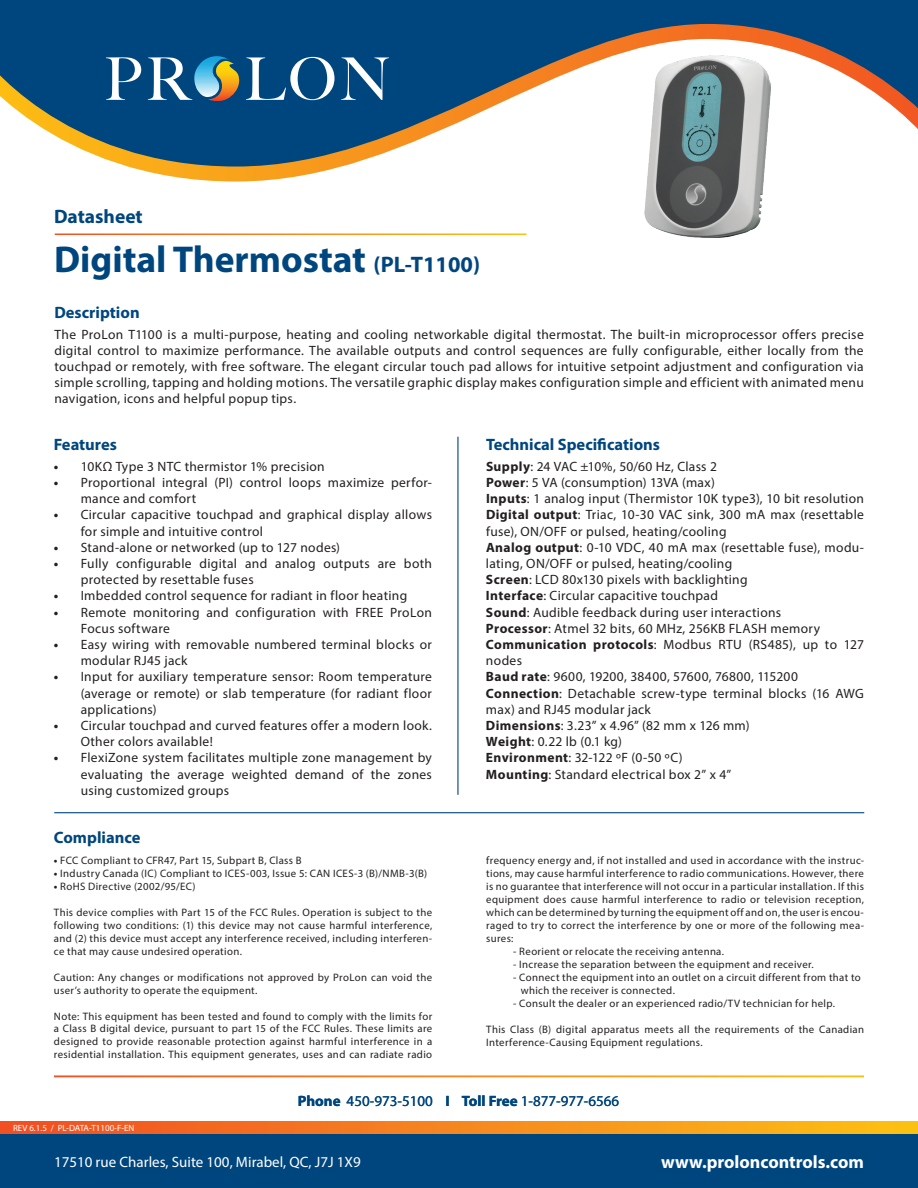
<style>
.page{position:relative;width:918px;height:1188px;background:#fff}
.page>*{position:absolute;margin:0;border:0;box-sizing:border-box;transform-origin:0 0}
.t1{font:700 37.5px "Myriad Pro";color:#00467e}
.t2{font:700 19.5px "Myriad Pro";color:#00467e}
.t3{font:700 18px "Myriad Pro";color:#fff}
.t4{font:700 16.5px "Myriad Pro";color:#00467e}
.t5{font:15px "Myriad Pro";color:#fff}
.t6{font:15px "Myriad Pro";color:#00467e}
.t7{font:13.5px/16.2px "Myriad Pro";letter-spacing:.025em;color:#231f20}
.t8{font:10.8px/12.9px "Myriad Pro";letter-spacing:.03em;color:#231f20;text-align:justify}
.t9{font:9px "Myriad Pro";color:#fff}
.s1{font-size:22.5px}
.s2{font-weight:700}
</style>
<div class="page">
<div style="left:0;top:0;width:918px;height:16px;background:#00467e"></div>
<svg style="left:0;top:16px;width:918px;height:166px"></svg>
<div style="left:0;top:1134px;width:918px;height:54px;background:#00467e"></div>
<svg style="left:0;top:1121px;width:918px;height:13px;background:#f5871d"></svg>
<hr style="left:457px;top:437px;width:2px;height:358px;background:#00467e">
<img style="left:643px;top:54px;width:128px;height:184px">
<hr style="left:54px;top:812px;width:810px;height:1px;background:#00467e">
<h2 class="t2" style="left:54px;top:204px;width:90px">Datasheet</h2>
<h1 class="t1" style="left:54px;top:235px;width:428px">Digital Thermostat <span class="s1">(PL-T1100)</span></h1>
<p class="t4" style="left:54px;top:301px;width:87px">Description</p>
<p class="t7" style="left:54px;top:326px;width:811px;text-align:justify">The ProLon T1100 is a multi-purpose, heating and cooling networkable digital thermostat. The built-in microprocessor offers precise digital control to maximize performance. The available outputs and control sequences are fully configurable, either locally from the touchpad or remotely, with free software. The elegant circular touch pad allows for intuitive setpoint adjustment and configuration via simple scrolling, tapping and holding motions. The versatile graphic display makes configuration simple and efficient with animated menu navigation, icons and helpful popup tips.</p>
<p class="t4" style="left:54px;top:433px;width:65px">Features</p>
<p class="t7" style="left:54px;top:458px;width:273px"><span class="s2">•</span> 10KΩ Type 3 NTC thermistor 1% precision</p>
<p class="t7" style="left:81px;top:474px;width:353px;text-indent:-27px"><span class="s2">•</span> Proportional integral (PI) control loops maximize perfor&shy;mance and comfort</p>
<p class="t7" style="left:81px;top:507px;width:353px;text-indent:-27px"><span class="s2">•</span> Circular capacitive touchpad and graphical display allows for simple and intuitive control</p>
<p class="t7" style="left:54px;top:539px;width:288px"><span class="s2">•</span> Stand-alone or networked (up to 127 nodes)</p>
<p class="t7" style="left:81px;top:555px;width:353px;text-indent:-27px"><span class="s2">•</span> Fully configurable digital and analog outputs are both protected by resettable fuses</p>
<p class="t7" style="left:54px;top:588px;width:355px"><span class="s2">•</span> Imbedded control sequence for radiant in floor heating</p>
<p class="t7" style="left:81px;top:604px;width:353px;text-indent:-27px"><span class="s2">•</span> Remote monitoring and configuration with FREE ProLon<br>Focus software</p>
<p class="t7" style="left:81px;top:636px;width:353px;text-indent:-27px"><span class="s2">•</span> Easy wiring with removable numbered terminal blocks or modular RJ45 jack</p>
<p class="t7" style="left:81px;top:669px;width:353px;text-align:justify;text-indent:-27px"><span class="s2">•</span> Input for auxiliary temperature sensor: Room temperature (average or remote) or slab temperature (for radiant floor applications)</p>
<p class="t7" style="left:81px;top:717px;width:353px;text-indent:-27px"><span class="s2">•</span> Circular touchpad and curved features offer a modern look.<br>Other colors available!</p>
<p class="t7" style="left:81px;top:750px;width:353px;text-align:justify;text-indent:-27px"><span class="s2">•</span> FlexiZone system facilitates multiple zone management by evaluating the average weighted demand of the zones using customized groups</p>
<p class="t4" style="left:54px;top:827px;width:88px">Compliance</p>
<p class="t8" style="left:54px;top:854px;width:249px"><span class="s2">•</span> FCC Compliant to CFR47, Part 15, Subpart B, Class B</p>
<p class="t8" style="left:54px;top:867px;width:375px"><span class="s2">•</span> Industry Canada (IC) Compliant to ICES-003, Issue 5: CAN ICES-3 (B)/NMB-3(B)</p>
<p class="t8" style="left:54px;top:880px;width:143px"><span class="s2">•</span> RoHS Directive (2002/95/EC)</p>
<p class="t8" style="left:54px;top:906px;width:380px">This device complies with Part 15 of the FCC Rules. Operation is subject to the following two conditions: (1) this device may not cause harmful interference, and (2) this device must accept any interference received, including interferen&shy;ce that may cause undesired operation.</p>
<p class="t8" style="left:54px;top:970px;width:380px">Caution: Any changes or modifications not approved by ProLon can void the user’s authority to operate the equipment.</p>
<p class="t8" style="left:54px;top:1009px;width:380px">Note: This equipment has been tested and found to comply with the limits for a Class B digital device, pursuant to part 15 of the FCC Rules. These limits are designed to provide reasonable protection against harmful interference in a residential installation. This equipment generates, uses and can radiate radio</p>
<p class="t4" style="left:486px;top:433px;width:176px">Technical Specifications</p>
<p class="t7" style="left:486px;top:458px;width:380px"><span class="s2">Supply</span>: 24 VAC ±10%, 50/60 Hz, Class 2<br><span class="s2">Power</span>: 5 VA (consumption) 13VA (max)<br><span class="s2">Inputs</span>: 1 analog input (Thermistor 10K type3), 10 bit resolution <span class="s2">Digital output</span>: Triac, 10-30 VAC sink, 300 mA max (resettable fuse), ON/OFF or pulsed, heating/cooling<br><span class="s2">Analog output</span>: 0-10 VDC, 40 mA max (resettable fuse), modu&shy;lating, ON/OFF or pulsed, heating/cooling<br><span class="s2">Screen</span>: LCD 80x130 pixels with backlighting<br><span class="s2">Interface</span>: Circular capacitive touchpad<br><span class="s2">Sound</span>: Audible feedback during user interactions<br><span class="s2">Processor</span>: Atmel 32 bits, 60 MHz, 256KB FLASH memory <span class="s2">Communication protocols</span>: Modbus RTU (RS485), up to 127 nodes<br><span class="s2">Baud rate</span>: 9600, 19200, 38400, 57600, 76800, 115200<br><span class="s2">Connection</span>: Detachable screw-type terminal blocks (16 AWG max) and RJ45 modular jack<br><span class="s2">Dimensions</span>: 3.23” x 4.96” (82 mm x 126 mm)<br><span class="s2">Weight</span>: 0.22 lb (0.1 kg)<br><span class="s2">Environment</span>: 32-122 ºF (0-50 ºC)<br><span class="s2">Mounting</span>: Standard electrical box 2” x 4”</p>
<p class="t8" style="left:486px;top:854px;width:379px">frequency energy and, if not installed and used in accordance with the instruc&shy;tions, may cause harmful interference to radio communications. However, there is no guarantee that interference will not occur in a particular installation. If this equipment does cause harmful interference to radio or television reception, which can be determined by turning the equipment off and on, the user is encou&shy;raged to try to correct the interference by one or more of the following mea&shy;sures:</p>
<p class="t8" style="left:513px;top:945px;width:212px">- Reorient or relocate the receiving antenna.</p>
<p class="t8" style="left:513px;top:958px;width:302px">- Increase the separation between the equipment and receiver.</p>
<p class="t8" style="left:521px;top:971px;width:342px;text-indent:-8px">- Connect the equipment into an outlet on a circuit different from that to which the receiver is connected.</p>
<p class="t8" style="left:513px;top:996px;width:323px">- Consult the dealer or an experienced radio/TV technician for help.</p>
<p class="t8" style="left:486px;top:1022px;width:379px">This Class (B) digital apparatus meets all the requirements of the Canadian<br>Interference-Causing Equipment regulations.</p>
<p class="t9" style="left:13px;top:1122px;width:123px">REV 6.1.5 / PL-DATA-T1100-F-EN</p>
<p class="t6" style="left:298px;top:1091px;width:323px"><span class="s2">Phone</span> 450-973-5100 <span class="s2">I Toll Free</span> 1-877-977-6566</p>
<p class="t5" style="left:54px;top:1152px;width:308px">17510 rue Charles, Suite 100, Mirabel, QC, J7J 1X9</p>
<h3 class="t3" style="left:661px;top:1150px;width:204px">www.proloncontrols.com</h3>
</div>
